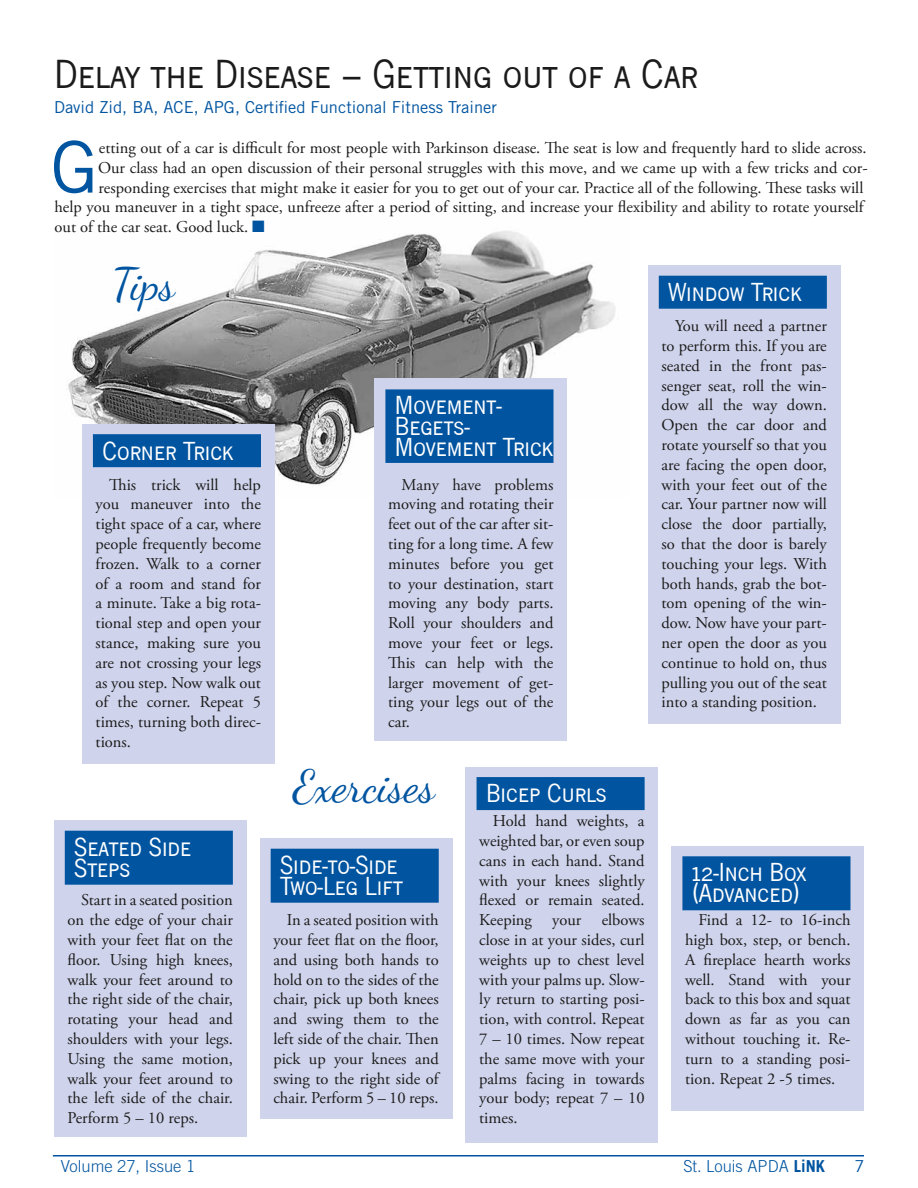
<style>
.page{position:relative;width:918px;height:1188px;background:#fff}
.page>*{position:absolute;margin:0;border:0;box-sizing:border-box;transform-origin:0 0}
.t1{font:71.4px "Trade Gothic LT Std";color:#0054a0}
.t2{font:45px "Dancing Script OT";color:#0054a0}
.t3{font:42px "News Got SCT";color:#1c1b1b}
.t4{font:27px/21px "News Got SCT";color:#fff}
.t5{font:16.5px/19.8px "Adobe Garamond Pro";color:#1c1b1b;text-align:justify}
.t6{font:16.5px "Trade Gothic LT Std";color:#0054a0}
.t7{font:300 16.5px "Trade Gothic LT Std";color:#0054a0}
.s1{color:#0054a0}
.s2{font-weight:700}
</style>
<div class="page">
<hr style="left:53px;top:1155px;width:811px;height:1px;background:#0054a0">
<img style="left:68px;top:231px;width:548px;height:267px">
<div style="left:54px;top:820px;width:192px;height:317px;background:#cfd4ec"></div>
<div style="left:65px;top:831px;width:168px;height:54px;background:#0054a0"></div>
<div style="left:672px;top:846px;width:192px;height:264px;background:#cfd4ec"></div>
<div style="left:682px;top:856px;width:169px;height:54px;background:#0054a0"></div>
<div style="left:260px;top:838px;width:192px;height:281px;background:#cfd4ec"></div>
<div style="left:271px;top:849px;width:168px;height:54px;background:#0054a0"></div>
<div style="left:466px;top:767px;width:192px;height:375px;background:#cfd4ec"></div>
<div style="left:477px;top:777px;width:168px;height:33px;background:#0054a0"></div>
<div style="left:375px;top:378px;width:192px;height:363px;background:#cfd4ec"></div>
<div style="left:385px;top:389px;width:168px;height:74px;background:#0054a0"></div>
<div style="left:648px;top:266px;width:192px;height:458px;background:#cfd4ec"></div>
<div style="left:659px;top:276px;width:168px;height:33px;background:#0054a0"></div>
<div style="left:82px;top:424px;width:192px;height:340px;background:#cfd4ec"></div>
<div style="left:93px;top:434px;width:168px;height:33px;background:#0054a0"></div>
<h3 class="t3" style="left:54px;top:51px;width:645px">Delay the Disease – Getting out of a Car</h3>
<p class="t6" style="left:54px;top:98px;width:445px">David Zid, BA, ACE, APG, Certified Functional Fitness Trainer</p>
<h1 class="t1" style="left:51px;top:124px;width:49px">G</h1>
<p class="t5" style="left:99px;top:138px;width:769px">etting out of a car is difficult for most people with Parkinson disease. The seat is low and frequently hard to slide across.</p>
<p class="t5" style="left:98px;top:158px;width:771px">Our class had an open discussion of their personal struggles with this move, and we came up with a few tricks and cor-</p>
<p class="t5" style="left:99px;top:178px;width:766px">responding exercises that might make it easier for you to get out of your car. Practice all of the following. These tasks will</p>
<p class="t5" style="left:54px;top:198px;width:811px">help you maneuver in a tight space, unfreeze after a period of sitting, and increase your flexibility and ability to rotate yourself</p>
<p class="t5" style="left:55px;top:218px;width:212px">out of the car seat. Good luck. <span class="s1">■</span></p>
<h2 class="t2" style="left:115px;top:258px;width:62px">Tips</h2>
<h3 class="t4" style="left:102px;top:441px;width:133px">Corner Trick</h3>
<p class="t5" style="left:96px;top:475px;width:167px;text-indent:13px">This trick will help you maneuver into the tight space of a car, where people frequently become frozen. Walk to a corner of a room and stand for a minute. Take a big rota&shy;tional step and open your stance, making sure you are not crossing your legs as you step. Now walk out of the corner. Repeat 5 times, turning both direc&shy;tions.</p>
<h3 class="t4" style="left:74px;top:837px;width:118px">Seated Side<br>Steps</h3>
<p class="t5" style="left:68px;top:891px;width:167px;text-indent:13px">Start in a seated position on the edge of your chair with your feet flat on the floor. Using high knees, walk your feet around to the right side of the chair, rotating your head and shoulders with your legs.<br>Using the same motion, walk your feet around to the left side of the chair.<br>Perform 5 – 10 reps.</p>
<h3 class="t4" style="left:395px;top:395px;width:160px">Movement-<br>Begets-<br>Movement Trick</h3>
<p class="t5" style="left:388px;top:475px;width:167px;text-indent:13px">Many have problems moving and rotating their feet out of the car after sit&shy;ting for a long time. A few minutes before you get to your destination, start moving any body parts.<br>Roll your shoulders and move your feet or legs.<br>This can help with the larger movement of get&shy;ting your legs out of the car.</p>
<h2 class="t2" style="left:292px;top:760px;width:145px">Exercises</h2>
<h3 class="t4" style="left:280px;top:855px;width:124px">Side-to-Side<br>Two-Leg Lift</h3>
<p class="t5" style="left:273px;top:911px;width:167px;text-indent:13px">In a seated position with your feet flat on the floor, and using both hands to hold on to the sides of the chair, pick up both knees and swing them to the left side of the chair. Then pick up your knees and swing to the right side of chair. Perform 5 – 10 reps.</p>
<h3 class="t4" style="left:486px;top:783px;width:122px">Bicep Curls</h3>
<p class="t5" style="left:479px;top:812px;width:167px;text-indent:13px">Hold hand weights, a weighted bar, or even soup cans in each hand. Stand with your knees slightly flexed or remain seated.<br>Keeping your elbows close in at your sides, curl weights up to chest level with your palms up. Slow&shy;ly return to starting posi&shy;tion, with control. Repeat 7 – 10 times. Now repeat the same move with your palms facing in towards your body; repeat 7 – 10 times.</p>
<h3 class="t4" style="left:668px;top:282px;width:135px">Window Trick</h3>
<p class="t5" style="left:662px;top:317px;width:167px;text-indent:13px">You will need a partner to perform this. If you are seated in the front pas&shy;senger seat, roll the win&shy;dow all the way down.<br>Open the car door and rotate yourself so that you are facing the open door, with your feet out of the car. Your partner now will close the door partially, so that the door is barely touching your legs. With both hands, grab the bot&shy;tom opening of the win&shy;dow. Now have your part&shy;ner open the door as you continue to hold on, thus pulling you out of the seat into a standing position.</p>
<h3 class="t4" style="left:692px;top:862px;width:116px">12-Inch Box (Advanced)</h3>
<p class="t5" style="left:685px;top:911px;width:167px;text-indent:13px">Find a 12- to 16-inch high box, step, or bench.<br>A fireplace hearth works well. Stand with your back to this box and squat down as far as you can without touching it. Re&shy;turn to a standing posi&shy;tion. Repeat 2 -5 times.</p>
<p class="t7" style="left:61px;top:1156px;width:136px">Volume 27, Issue 1</p>
<p class="t7" style="left:683px;top:1156px;width:143px">St. Louis APDA <span class="s2">LiNK</span></p>
<p class="t6" style="left:855px;top:1156px;width:12px">7</p>
</div>
